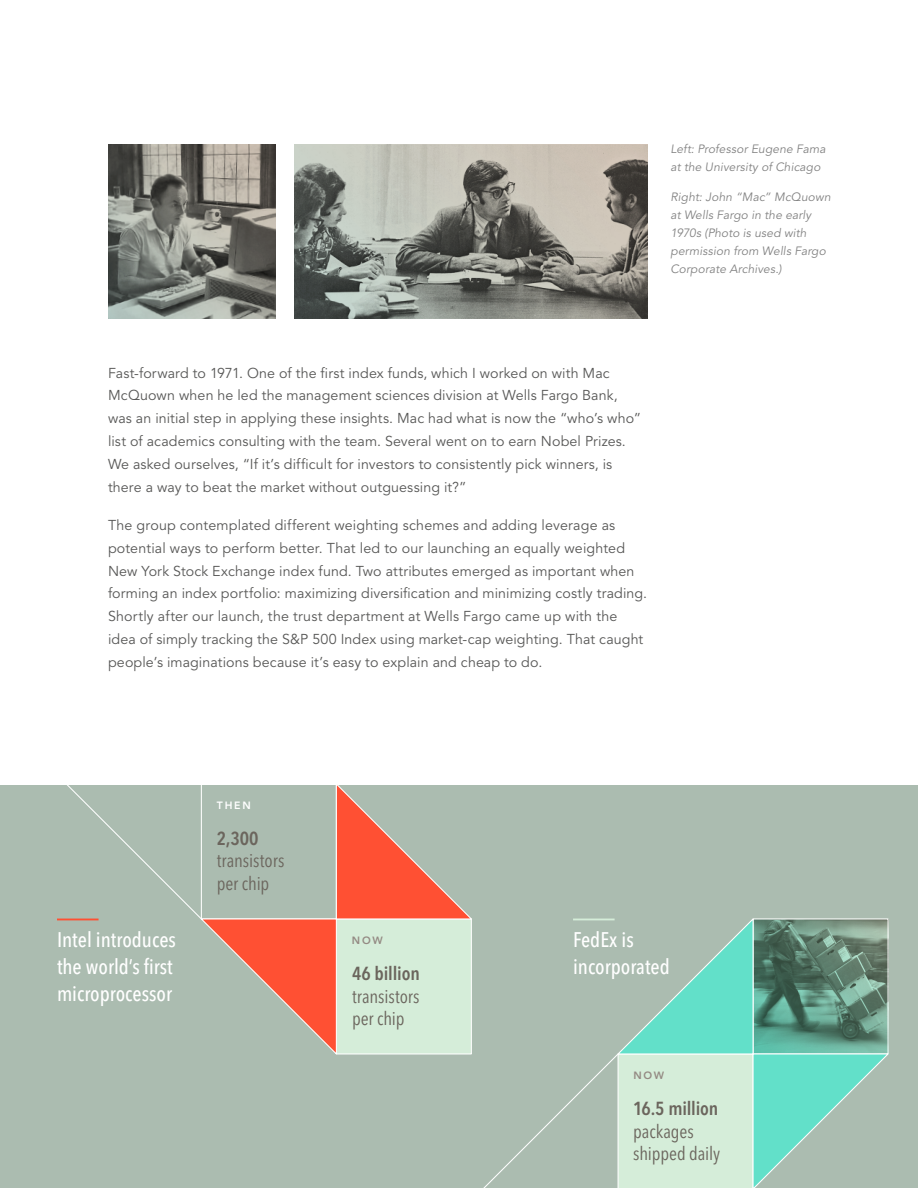
<style>
.page{position:relative;width:918px;height:1188px;background:#fff}
.page>*{position:absolute;margin:0;border:0;box-sizing:border-box;transform-origin:0 0}
.t1{font:500 condensed 21px/27px "Avenir Next LT Pro";color:#fff}
.t2{font:condensed 18.75px/22.5px "Avenir Next LT Pro";letter-spacing:-.005em;color:#6b655d}
.t3{font:600 condensed 18.75px "Avenir Next LT Pro";letter-spacing:-.01em;color:#6b655d}
.t4{font:14.25px/22.8px "Avenir LT Std";letter-spacing:.01em;color:#575756}
.t5{font:italic 12px/18px "Avenir LT Std";letter-spacing:.01em;color:#828282}
.t6{font:800 10.5px "Avenir LT Std";letter-spacing:.165em;color:#948a83}
.t7{font:800 10.5px "Avenir LT Std";color:#fff}
</style>
<div class="page">
<div style="left:0;top:785px;width:918px;height:403px;background:#abbcb0"></div>
<svg style="left:57px;top:785px;width:832px;height:403px"></svg>
<svg style="left:294px;top:144px;width:354px;height:175px;background:#909088"></svg>
<svg style="left:108px;top:144px;width:168px;height:175px;background:#7b7c75"></svg>
<p class="t5" style="left:670px;top:140px;width:157px">Left: Professor Eugene Fama at the University of Chicago</p>
<p class="t5" style="left:670px;top:188px;width:162px">Right: John “Mac” McQuown at Wells Fargo in the early<br>1970s (Photo is used with permission from Wells Fargo<br>Corporate Archives.)</p>
<p class="t4" style="left:108px;top:362px;width:535px">Fast-forward to 1971. One of the first index funds, which I worked on with Mac McQuown when he led the management sciences division at Wells Fargo Bank, was an initial step in applying these insights. Mac had what is now the “who’s who” list of academics consulting with the team. Several went on to earn Nobel Prizes.<br>We asked ourselves, “If it’s difficult for investors to consistently pick winners, is there a way to beat the market without outguessing it?”</p>
<p class="t4" style="left:108px;top:514px;width:541px">The group contemplated different weighting schemes and adding leverage as potential ways to perform better. That led to our launching an equally weighted New York Stock Exchange index fund. Two attributes emerged as important when forming an index portfolio: maximizing diversification and minimizing costly trading.<br>Shortly after our launch, the trust department at Wells Fargo came up with the idea of simply tracking the S&amp;P 500 Index using market-cap weighting. That caught people’s imaginations because it’s easy to explain and cheap to do.</p>
<p class="t7" style="left:217px;top:799px;width:35px">THEN</p>
<h2 class="t3" style="left:217px;top:827px;width:43px">2,300</h2>
<h2 class="t2" style="left:217px;top:850px;width:69px">transistors per chip</h2>
<h1 class="t1" style="left:57px;top:927px;width:120px">Intel introduces the world’s first microprocessor</h1>
<p class="t6" style="left:352px;top:934px;width:32px">NOW</p>
<h2 class="t3" style="left:352px;top:962px;width:69px">46 billion</h2>
<h2 class="t2" style="left:352px;top:985px;width:69px">transistors per chip</h2>
<h1 class="t1" style="left:573px;top:927px;width:98px">FedEx is incorporated</h1>
<p class="t6" style="left:633px;top:1069px;width:32px">NOW</p>
<h2 class="t3" style="left:633px;top:1097px;width:87px">16.5 million</h2>
<h2 class="t2" style="left:633px;top:1120px;width:89px">packages shipped daily</h2>
</div>
